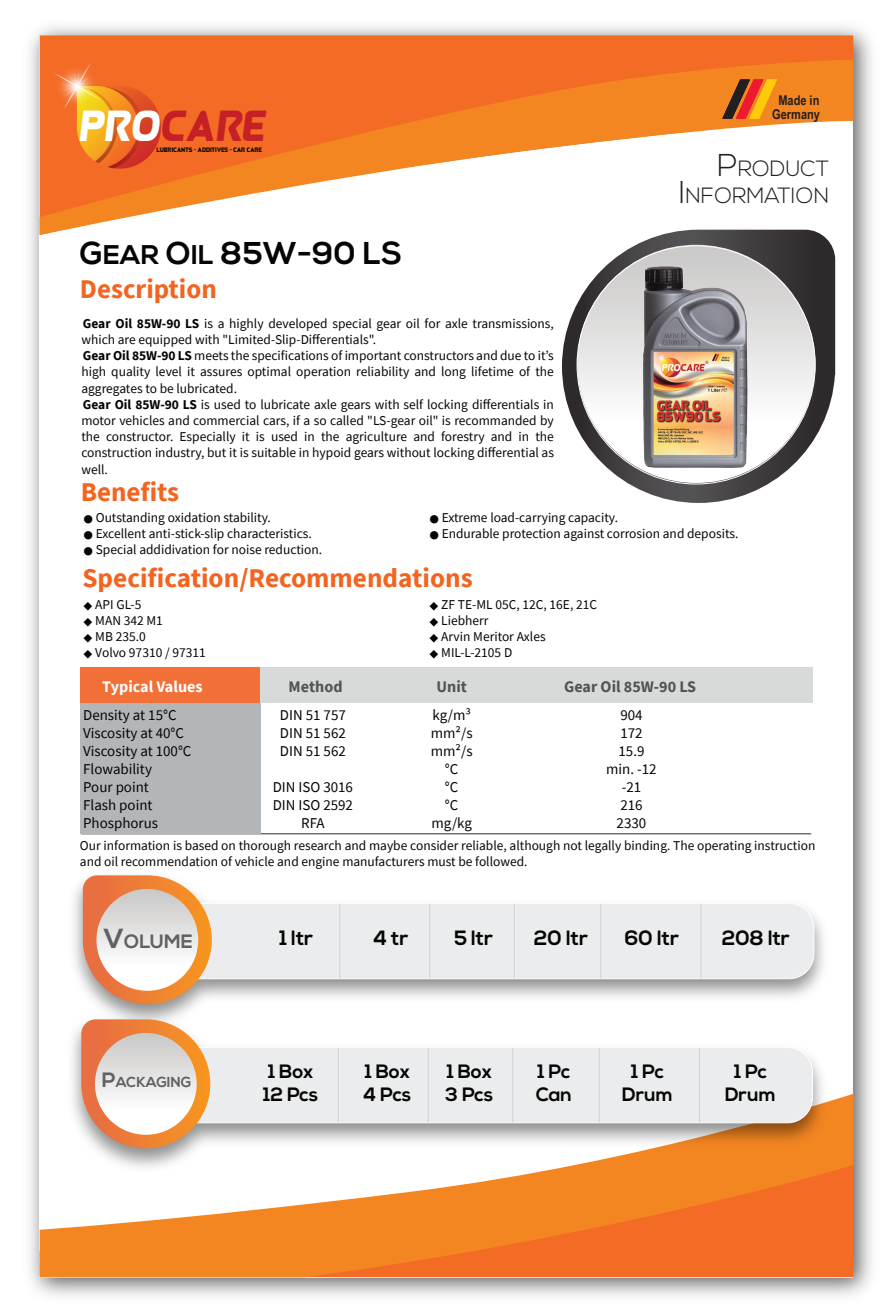
<style>
.page{position:relative;width:893px;height:1313px;background:#fff}
.page>*{position:absolute;margin:0;border:0;box-sizing:border-box;transform-origin:0 0}
.t1{font:italic 44.25px "Queenof Camelot";color:#c42025}
.t2{font:700 31.5px "Nexa";letter-spacing:.01em;color:#050504}
.t3{font:700 27px "Source Sans Pro";color:#f36421}
.t4{font:300 22.05px/27px "Nexa";color:#231f20;text-align:right}
.t5{font:700 20.7px "Nexa";color:#050504}
.t6{font:700 19.35px/23.1px "Nexa";color:#050504}
.t7{font:700 19.35px "Nexa";color:#606160}
.t8{font:700 16.2px "Source Sans Pro";color:#535254}
.t9{font:700 16.2px "Source Sans Pro";color:#fff}
.t10{font:15px/18px "Source Sans Pro";color:#050504}
.t11{font:15px/18px "Source Sans Pro";color:#050604;text-align:center}
.t12{font:700 14.4px "Nexa";color:#606160}
.t13{font:13.5px/16.2px "Source Sans Pro";color:#050504}
.t14{font:700 13.5px/13.5px "Arial Narrow";color:#231f20;text-align:center}
.t15{font:6.6px "Queenof Camelot";color:#050504}
.s1{color:#fff}
.s2{font-size:27px}
.s3{font-weight:700}
.s4{font-size:31.5px}
.s5{font-size:27.6px}
.s6{font-size:20.7px}
</style>
<div class="page">
<img style="left:30px;top:26px;width:842px;height:1270px">
<div style="left:40px;top:36px;width:813px;height:1241px;background:#fff"></div>
<svg style="left:40px;top:1094px;width:813px;height:183px;fill:#f48625"></svg>
<div style="left:40px;top:35px;width:813px;height:25px;background:#f36b25"></div>
<svg style="left:40px;top:60px;width:813px;height:175px"></svg>
<svg style="left:77px;top:86px;width:84px;height:83px;background:#e77022"></svg>
<img style="left:51px;top:56px;width:56px;height:61px">
<svg style="left:722px;top:80px;width:55px;height:38px;background:#cd6b1f"></svg>
<svg style="left:562px;top:230px;width:273px;height:273px"></svg>
<hr style="left:81px;top:833px;width:730px;height:1px;background:#2e292a">
<div style="left:80px;top:691px;width:181px;height:143px;background:#b3b6b8"></div>
<div style="left:80px;top:667px;width:181px;height:36px;background:#f27037"></div>
<div style="left:261px;top:667px;width:111px;height:36px;background:#d8dada"></div>
<div style="left:372px;top:667px;width:146px;height:36px;background:#d8dada"></div>
<div style="left:518px;top:667px;width:294px;height:36px;background:#d8dada"></div>
<img style="left:60px;top:882px;width:775px;height:296px">
<div style="left:212px;top:903px;width:602px;height:76px;background:#ebeced"></div>
<hr style="left:339px;top:903px;width:1px;height:75px;background:#d1d2d4">
<hr style="left:429px;top:903px;width:1px;height:75px;background:#d1d2d4">
<hr style="left:514px;top:903px;width:1px;height:75px;background:#d1d2d4">
<hr style="left:600px;top:903px;width:1px;height:75px;background:#d1d2d4">
<hr style="left:701px;top:903px;width:1px;height:75px;background:#d1d2d4">
<svg style="left:83px;top:875px;width:129px;height:129px;background:#e89d6b"></svg>
<div style="left:96px;top:889px;width:102px;height:101px;background:linear-gradient(to bottom,#cac7c5,#fff);border-radius:51px"></div>
<div style="left:210px;top:1047px;width:603px;height:75px;background:#ebeced"></div>
<hr style="left:338px;top:1047px;width:1px;height:75px;background:#d1d2d4">
<hr style="left:428px;top:1047px;width:1px;height:75px;background:#d1d2d4">
<hr style="left:512px;top:1047px;width:1px;height:75px;background:#d1d2d4">
<hr style="left:599px;top:1047px;width:1px;height:75px;background:#d1d2d4">
<hr style="left:699px;top:1047px;width:1px;height:75px;background:#d1d2d4">
<svg style="left:81px;top:1019px;width:129px;height:129px;background:#e79c6b"></svg>
<div style="left:95px;top:1033px;width:102px;height:101px;background:linear-gradient(to bottom,#cac7c5,#fff);border-radius:51px"></div>
<img style="left:566px;top:239px;width:255px;height:255px">
<h1 class="t1" style="left:80px;top:97px;width:188px"><span class="s1">PRO</span>CARE</h1>
<p class="t15" style="left:157px;top:146px;width:107px">LUBRICANTS - ADDITIVES - CAR CARE</p>
<h2 class="t2" style="left:80px;top:235px;width:324px">G<span class="s2">EAR</span> O<span class="s2">IL</span> 85W-90 LS</h2>
<h3 class="t3" style="left:80px;top:271px;width:138px">Description</h3>
<p class="t13" style="left:81px;top:315px;width:474px"><span class="s3">Gear Oil 85W-90 LS</span> is a highly developed special gear oil for axle transmissions, which are equipped with "Limited-Slip-Differentials".<br><span class="s3">Gear Oil 85W-90 LS</span> meets the specifications of important constructors and due to it’s high quality level it assures optimal operation reliability and long lifetime of the aggregates to be lubricated.<br><span class="s3">Gear Oil 85W-90 LS</span> is used to lubricate axle gears with self locking differentials in motor vehicles and commercial cars, if a so called "LS-gear oil" is recommanded by the constructor. Especially it is used in the agriculture and forestry and in the construction industry, but it is suitable in hypoid gears without locking differential as well.</p>
<p class="t14" style="left:772px;top:93px;width:49px">Made in<br>Germany</p>
<h3 class="t4" style="left:679px;top:156px;width:152px"><span class="s4">P</span>RODUCT<br><span class="s4">I</span>NFORMATION</h3>
<h3 class="t3" style="left:81px;top:474px;width:100px">Benefits</h3>
<p class="t13" style="left:84px;top:509px;width:188px">● Outstanding oxidation stability.</p>
<p class="t13" style="left:430px;top:509px;width:190px">● Extreme load-carrying capacity.</p>
<p class="t13" style="left:84px;top:525px;width:229px">● Excellent anti-stick-slip characteristics.</p>
<p class="t13" style="left:430px;top:525px;width:310px">● Endurable protection against corrosion and deposits.</p>
<p class="t13" style="left:84px;top:541px;width:240px">● Special addidivation for noise reduction.</p>
<h3 class="t3" style="left:82px;top:559px;width:392px">Specification/Recommendations</h3>
<p class="t13" style="left:84px;top:596px;width:59px">◆ API GL-5</p>
<p class="t13" style="left:429px;top:596px;width:169px">◆ ZF TE-ML 05C, 12C, 16E, 21C</p>
<p class="t13" style="left:84px;top:612px;width:81px">◆ MAN 342 M1</p>
<p class="t13" style="left:429px;top:612px;width:61px">◆ Liebherr</p>
<p class="t13" style="left:84px;top:628px;width:64px">◆ MB 235.0</p>
<p class="t13" style="left:429px;top:628px;width:118px">◆ Arvin Meritor Axles</p>
<p class="t13" style="left:84px;top:644px;width:124px">◆ Volvo 97310 / 97311</p>
<p class="t13" style="left:429px;top:644px;width:84px">◆ MIL-L-2105 D</p>
<p class="t9" style="left:102px;top:675px;width:102px">Typical Values</p>
<p class="t8" style="left:289px;top:675px;width:55px">Method</p>
<p class="t8" style="left:436px;top:675px;width:32px">Unit</p>
<p class="t8" style="left:564px;top:675px;width:134px">Gear Oil 85W-90 LS</p>
<p class="t10" style="left:83px;top:706px;width:110px">Density at 15°C<br>Viscosity at 40°C<br>Viscosity at 100°C<br>Flowability<br>Pour point<br>Flash point<br>Phosphorus</p>
<p class="t11" style="left:431px;top:706px;width:43px">kg/m³ mm²/s mm²/s °C<br>°C<br>°C mg/kg</p>
<p class="t10" style="left:280px;top:706px;width:67px;text-align:justify">DIN 51 757<br>DIN 51 562<br>DIN 51 562</p>
<p class="t10" style="left:273px;top:778px;width:82px;text-align:center">DIN ISO 3016<br>DIN ISO 2592<br>RFA</p>
<p class="t11" style="left:606px;top:706px;width:52px">904<br>172<br>15.9 min. -12 -21<br>216<br>2330</p>
<p class="t13" style="left:80px;top:837px;width:737px">Our information is based on thorough research and maybe consider reliable, although not legally binding. The operating instruction and oil recommendation of vehicle and engine manufacturers must be followed.</p>
<h3 class="t7" style="left:103px;top:930px;width:91px"><span class="s5">V</span>OLUME</h3>
<h3 class="t5" style="left:279px;top:925px;width:35px">1 ltr</h3>
<h3 class="t5" style="left:373px;top:925px;width:37px">4 tr</h3>
<h3 class="t5" style="left:454px;top:925px;width:41px">5 ltr</h3>
<h3 class="t5" style="left:534px;top:925px;width:56px">20 ltr</h3>
<h3 class="t5" style="left:625px;top:925px;width:56px">60 ltr</h3>
<h3 class="t5" style="left:722px;top:925px;width:70px">208 ltr</h3>
<p class="t12" style="left:102px;top:1074px;width:91px"><span class="s6">P</span>ACKAGING</p>
<h3 class="t6" style="left:263px;top:1060px;width:56px">1 Box<br>12 Pcs</h3>
<h3 class="t6" style="left:363px;top:1060px;width:50px">1 Box<br>4 Pcs</h3>
<h3 class="t6" style="left:445px;top:1060px;width:49px">1 Box<br>3 Pcs</h3>
<h3 class="t6" style="left:536px;top:1060px;width:38px">1 Pc<br>Can</h3>
<h3 class="t6" style="left:622px;top:1060px;width:52px;text-align:center">1 Pc<br>Drum</h3>
<h3 class="t6" style="left:725px;top:1060px;width:52px;text-align:center">1 Pc<br>Drum</h3>
</div>
